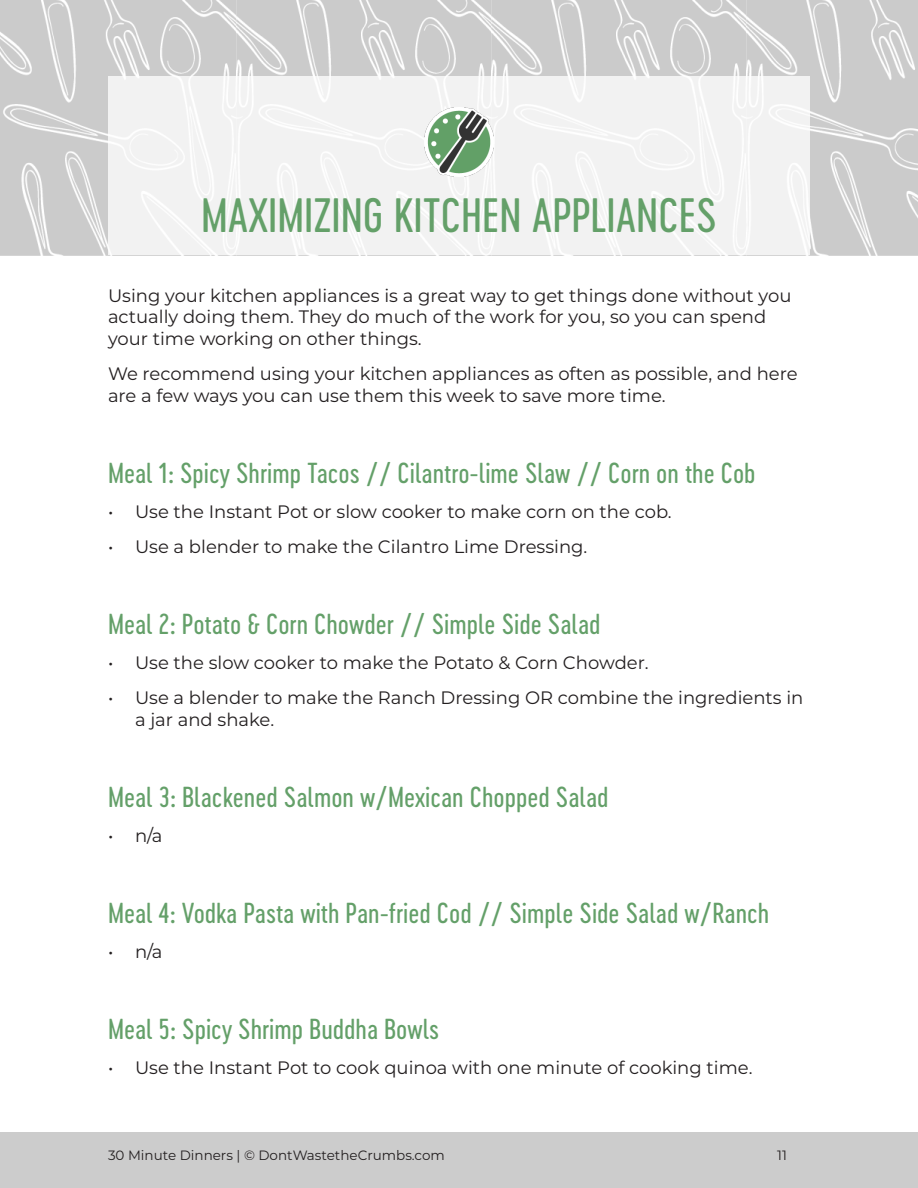
<style>
.page{position:relative;width:918px;height:1188px;background:#fff}
.page>*{position:absolute;margin:0;border:0;box-sizing:border-box;transform-origin:0 0}
.Heading_1{font:45px "Cervo Neue Regular Neue";color:#64a069}
.Subheading_1{font:27px "Cervo Neue Regular Neue";color:#64a069}
.Body_Copy{font:18px/21.6px "Montserrat";color:#231f20}
.t1{font:13.5px "Montserrat";color:#231f20}
</style>
<div class="page">
<div style="left:0;top:1133px;width:918px;height:55px;background:#ccc"></div>
<img style="left:0;top:0;width:918px;height:255px">
<div style="left:108px;top:77px;width:702px;height:178px;background:#f2f2f2"></div>
<img style="left:425px;top:108px;width:68px;height:68px">
<p class="Heading_1" style="left:201px;top:185px;width:517px">MAXIMIZING KITCHEN APPLIANCES</p>
<p class="Body_Copy" style="left:108px;top:284px;width:685px">Using your kitchen appliances is a great way to get things done without you actually doing them. They do much of the work for you, so you can spend your time working on other things.</p>
<p class="Body_Copy" style="left:108px;top:362px;width:691px">We recommend using your kitchen appliances as often as possible, and here are a few ways you can use them this week to save more time.</p>
<p class="Subheading_1" style="left:108px;top:455px;width:649px">Meal 1: Spicy Shrimp Tacos // Cilantro-lime Slaw // Corn on the Cob</p>
<p class="Body_Copy" style="left:108px;top:500px;width:565px">• Use the Instant Pot or slow cooker to make corn on the cob.</p>
<p class="Body_Copy" style="left:108px;top:535px;width:481px">• Use a blender to make the Cilantro Lime Dressing.</p>
<p class="Subheading_1" style="left:108px;top:606px;width:494px">Meal 2: Potato &amp; Corn Chowder // Simple Side Salad</p>
<p class="Body_Copy" style="left:108px;top:651px;width:542px">• Use the slow cooker to make the Potato &amp; Corn Chowder.</p>
<p class="Body_Copy" style="left:135px;top:686px;width:670px;text-indent:-27px">• Use a blender to make the Ranch Dressing OR combine the ingredients in a jar and shake.</p>
<p class="Subheading_1" style="left:108px;top:779px;width:502px">Meal 3: Blackened Salmon w/Mexican Chopped Salad</p>
<p class="Body_Copy" style="left:108px;top:824px;width:56px">• n/a</p>
<p class="Subheading_1" style="left:108px;top:895px;width:663px">Meal 4: Vodka Pasta with Pan-fried Cod // Simple Side Salad w/Ranch</p>
<p class="Body_Copy" style="left:108px;top:940px;width:56px">• n/a</p>
<p class="Subheading_1" style="left:108px;top:1011px;width:333px">Meal 5: Spicy Shrimp Buddha Bowls</p>
<p class="Body_Copy" style="left:108px;top:1056px;width:646px">• Use the Instant Pot to cook quinoa with one minute of cooking time.</p>
<p class="t1" style="left:108px;top:1146px;width:338px">30 Minute Dinners | © DontWastetheCrumbs.com</p>
<p class="t1" style="left:777px;top:1146px;width:11px">11</p>
</div>
